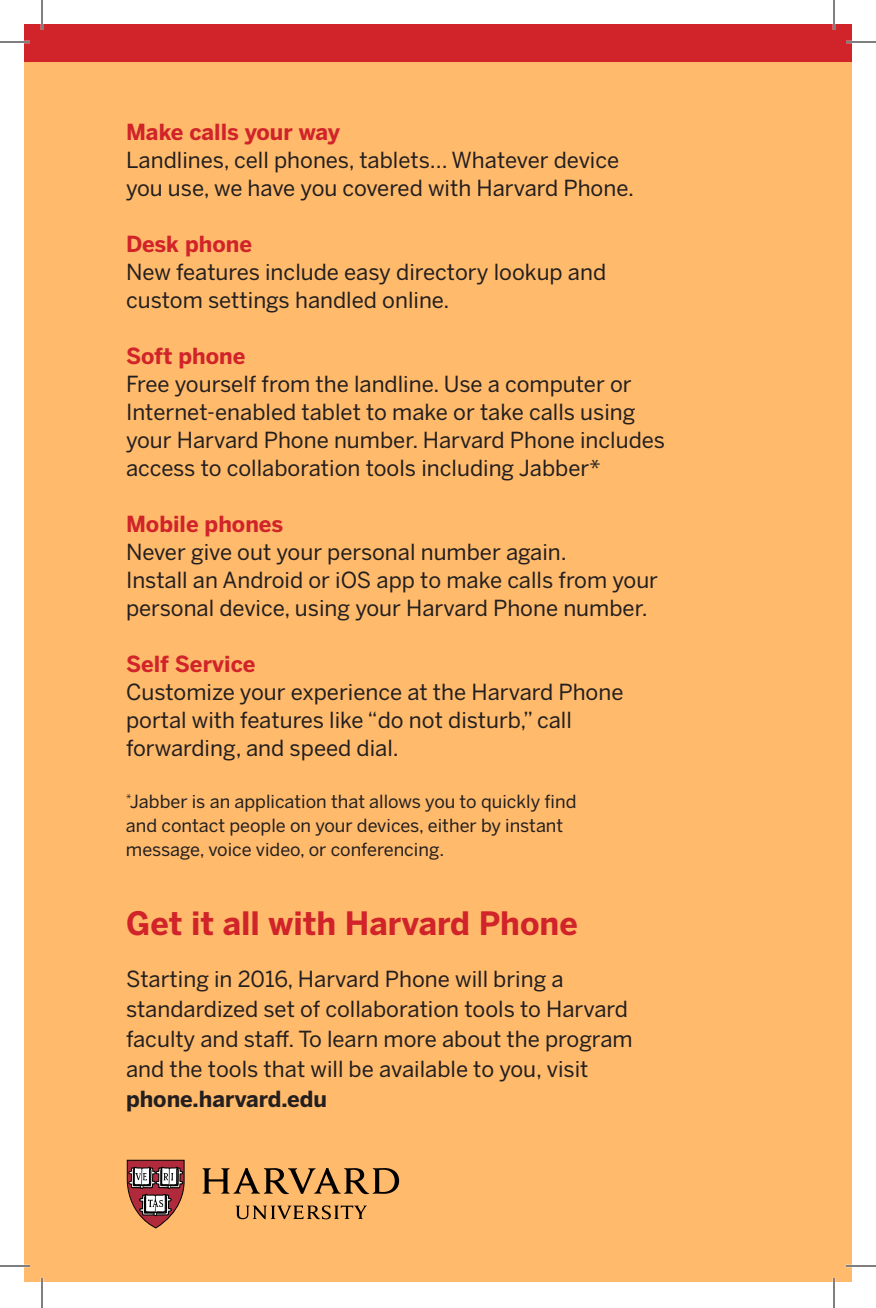
<style>
.page{position:relative;width:876px;height:1308px;background:#fff}
.page>*{position:absolute;margin:0;border:0;box-sizing:border-box;transform-origin:0 0}
.t1{font:700 32px "Benton Sans";color:#d1232a}
.t2{font:22px/28px "Benton Sans";color:#231f20}
.t3{font:700 22px "Benton Sans";color:#d1232a}
.t4{font:700 22px "Benton Sans";color:#231f20}
.t5{font:18px/24px "Benton Sans";color:#231f20}
</style>
<div class="page">
<div style="left:24px;top:54px;width:828px;height:1228px;background:#ffba6b"></div>
<div style="left:24px;top:24px;width:828px;height:37px;background:#d1232a"></div>
<svg style="left:236px;top:1205px;width:131px;height:14px"></svg>
<svg style="left:203px;top:1168px;width:196px;height:26px"></svg>
<svg style="left:127px;top:1160px;width:57px;height:68px"></svg>
<hr style="left:0;top:41px;width:30px;height:2px;background:#fff">
<hr style="left:846px;top:41px;width:30px;height:2px;background:#fff">
<hr style="left:0;top:1265px;width:30px;height:2px;background:#fff">
<hr style="left:846px;top:1265px;width:30px;height:2px;background:#fff">
<hr style="left:41px;top:0;width:2px;height:30px;background:#fff">
<hr style="left:41px;top:1278px;width:2px;height:30px;background:#fff">
<hr style="left:833px;top:0;width:2px;height:30px;background:#fff">
<hr style="left:833px;top:1278px;width:2px;height:30px;background:#fff">
<hr style="left:0;top:42px;width:30px;height:1px;background:#000">
<hr style="left:846px;top:42px;width:30px;height:1px;background:#000">
<hr style="left:0;top:1266px;width:30px;height:1px;background:#000">
<hr style="left:846px;top:1266px;width:30px;height:1px;background:#000">
<hr style="left:42px;top:0;width:1px;height:30px;background:#000">
<hr style="left:42px;top:1278px;width:1px;height:30px;background:#000">
<hr style="left:834px;top:0;width:1px;height:30px;background:#000">
<hr style="left:834px;top:1278px;width:1px;height:30px;background:#000">
<p class="t3" style="left:126px;top:119px;width:216px">Make calls your way</p>
<p class="t2" style="left:126px;top:146px;width:510px">Landlines, cell phones, tablets... Whatever device you use, we have you covered with Harvard Phone.</p>
<p class="t3" style="left:126px;top:231px;width:128px">Desk phone</p>
<p class="t2" style="left:126px;top:258px;width:482px">New features include easy directory lookup and custom settings handled online.</p>
<p class="t3" style="left:126px;top:343px;width:121px">Soft phone</p>
<p class="t2" style="left:126px;top:370px;width:541px">Free yourself from the landline. Use a computer or Internet-enabled tablet to make or take calls using your Harvard Phone number. Harvard Phone includes access to collaboration tools including Jabber*</p>
<p class="t3" style="left:126px;top:511px;width:159px">Mobile phones</p>
<p class="t2" style="left:126px;top:538px;width:534px">Never give out your personal number again.<br>Install an Android or iOS app to make calls from your personal device, using your Harvard Phone number.</p>
<p class="t3" style="left:126px;top:651px;width:131px">Self Service</p>
<p class="t2" style="left:126px;top:678px;width:499px">Customize your experience at the Harvard Phone portal with features like “do not disturb,” call forwarding, and speed dial.</p>
<p class="t5" style="left:126px;top:789px;width:452px"><sup>*</sup>Jabber is an application that allows you to quickly find and contact people on your devices, either by instant message, voice video, or conferencing.</p>
<h1 class="t1" style="left:126px;top:904px;width:453px">Get it all with Harvard Phone</h1>
<p class="t2" style="left:126px;top:964px;width:508px;line-height:30px">Starting in 2016, Harvard Phone will bring a standardized set of collaboration tools to Harvard faculty and staff. To learn more about the program and the tools that will be available to you, visit</p>
<p class="t4" style="left:126px;top:1086px;width:203px">phone.harvard.edu</p>
</div>
